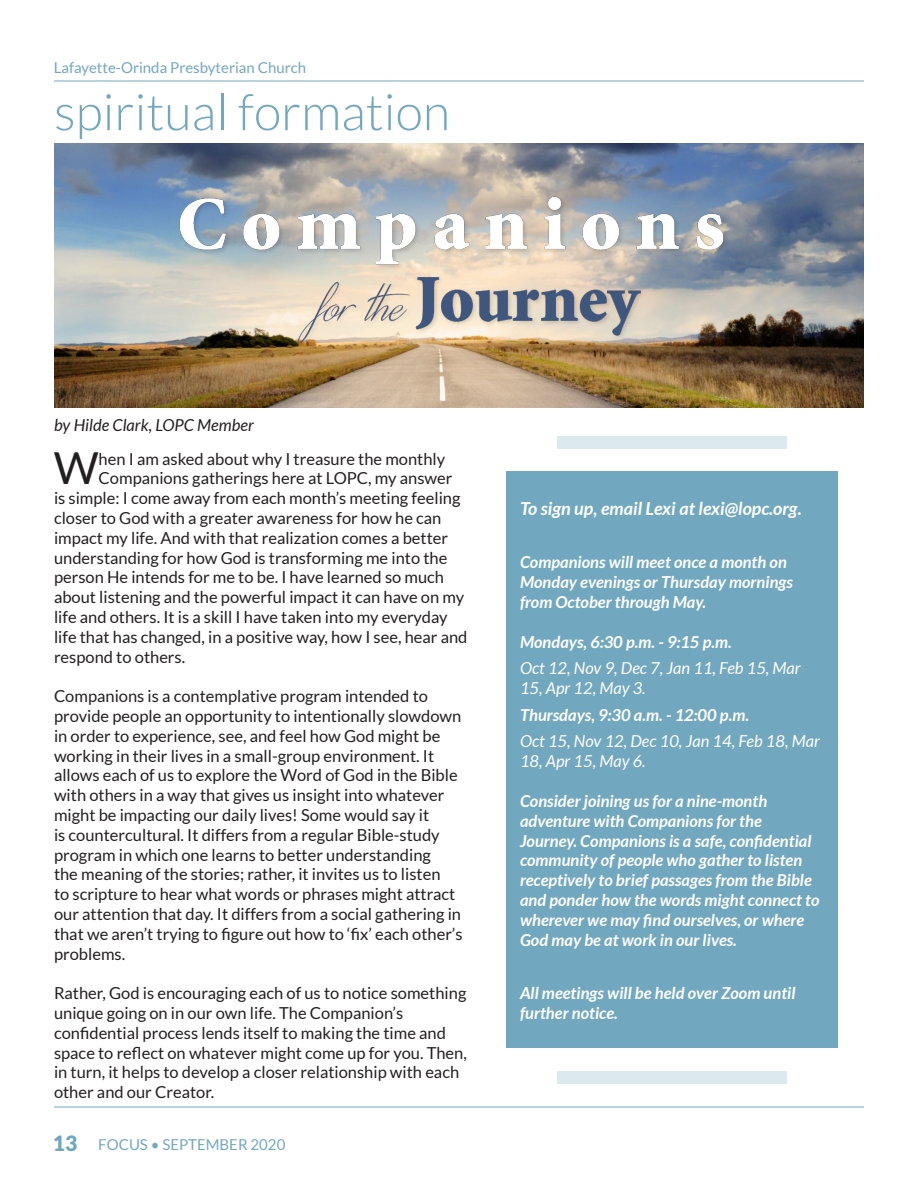
<style>
.page{position:relative;width:918px;height:1188px;background:#fff}
.page>*{position:absolute;margin:0;border:0;box-sizing:border-box;transform-origin:0 0}
.Byline{font:300 50.4px "Lato";color:#72a8bf}
.Body{font:44.1px "Lato";color:#231f20}
.Body-2{font:italic 700 18px "Lato";color:#fff}
.Body-3{font:16.5px/19.8px "Lato";color:#231f20}
.Body-4{font:italic 700 16.5px/19.8px "Lato";color:#fff}
.Body-5{font:italic 16.5px/19.8px "Lato";color:#fff}
.Byline-2{font:italic 16.5px "Lato";color:#231f20}
.t1{font:15px "Lato";color:#72a8bf}
.s1{font-weight:900;font-size:21px;color:#70a7c0}
</style>
<div class="page">
<hr style="left:54px;top:1107px;width:810px;height:1px;background:#72a8bf">
<hr style="left:54px;top:81px;width:810px;height:1px;background:#72a8bf">
<img style="left:54px;top:144px;width:810px;height:263px">
<div style="left:507px;top:471px;width:331px;height:577px;background:#72a8bf"></div>
<img style="left:172px;top:181px;width:556px;height:169px">
<div style="left:558px;top:436px;width:229px;height:12px;background:#dce9ef"></div>
<div style="left:558px;top:1071px;width:229px;height:12px;background:#dce9ef"></div>
<p class="t1" style="left:54px;top:59px;width:254px">Lafayette-Orinda Presbyterian Church</p>
<p class="Byline" style="left:54px;top:85px;width:398px">spiritual formation</p>
<p class="Byline-2" style="left:54px;top:416px;width:201px">by Hilde Clark, LOPC Member</p>
<p class="Body" style="left:54px;top:444px;width:46px">W</p>
<p class="Body-3" style="left:99px;top:449px;width:348px">hen I am asked about why I treasure the monthly</p>
<p class="Body-3" style="left:99px;top:468px;width:355px">Companions gatherings here at LOPC, my answer</p>
<p class="Body-3" style="left:54px;top:488px;width:408px">is simple: I come away from each month’s meeting feeling</p>
<p class="Body-3" style="left:54px;top:508px;width:389px">closer to God with a greater awareness for how he can</p>
<p class="Body-3" style="left:54px;top:528px;width:396px">impact my life. And with that realization comes a better</p>
<p class="Body-3" style="left:54px;top:548px;width:395px">understanding for how God is transforming me into the</p>
<p class="Body-3" style="left:54px;top:567px;width:392px">person He intends for me to be. I have learned so much</p>
<p class="Body-3" style="left:54px;top:587px;width:412px">about listening and the powerful impact it can have on my</p>
<p class="Body-3" style="left:54px;top:607px;width:395px">life and others. It is a skill I have taken into my everyday</p>
<p class="Body-3" style="left:54px;top:627px;width:415px">life that has changed, in a positive way, how I see, hear and</p>
<p class="Body-3" style="left:54px;top:647px;width:133px">respond to others.</p>
<p class="Body-3" style="left:54px;top:686px;width:410px">Companions is a contemplative program intended to provide people an opportunity to intentionally slowdown in order to experience, see, and feel how God might be working in their lives in a small-group environment. It allows each of us to explore the Word of God in the Bible with others in a way that gives us insight into whatever might be impacting our daily lives! Some would say it<br>is countercultural. It differs from a regular Bible-study program in which one learns to better understanding<br>the meaning of the stories; rather, it invites us to listen<br>to scripture to hear what words or phrases might attract our attention that day. It differs from a social gathering in that we aren’t trying to figure out how to ‘fix’ each other’s problems.</p>
<p class="Body-3" style="left:54px;top:983px;width:414px">Rather, God is encouraging each of us to notice something unique going on in our own life. The Companion’s confidential process lends itself to making the time and space to reflect on whatever might come up for you. Then, in turn, it helps to develop a closer relationship with each other and our Creator.</p>
<p class="t1" style="left:53px;top:1136px;width:234px"><span class="s1">13</span> FOCUS • SEPTEMBER 2020</p>
<p class="Body-2" style="left:520px;top:498px;width:283px">To sign up, email Lexi at lexi@lopc.org.</p>
<p class="Body-4" style="left:520px;top:553px;width:275px">Companions will meet once a month on<br>Monday evenings or Thursday mornings from October through May.</p>
<p class="Body-4" style="left:520px;top:632px;width:213px">Mondays, 6:30 p.m. - 9:15 p.m.</p>
<p class="Body-5" style="left:520px;top:659px;width:282px">Oct 12, Nov 9, Dec 7, Jan 11, Feb 15, Mar<br>15, Apr 12, May 3.</p>
<p class="Body-4" style="left:520px;top:705px;width:231px">Thursdays, 9:30 a.m. - 12:00 p.m.</p>
<p class="Body-5" style="left:520px;top:732px;width:301px">Oct 15, Nov 12, Dec 10, Jan 14, Feb 18, Mar<br>18, Apr 15, May 6.</p>
<p class="Body-4" style="left:520px;top:791px;width:301px">Consider joining us for a nine-month adventure with Companions for the Journey. Companions is a safe, confidential community of people who gather to listen receptively to brief passages from the Bible and ponder how the words might connect to wherever we may find ourselves, or where God may be at work in our lives.</p>
<p class="Body-4" style="left:520px;top:983px;width:277px">All meetings will be held over Zoom until further notice.</p>
</div>
